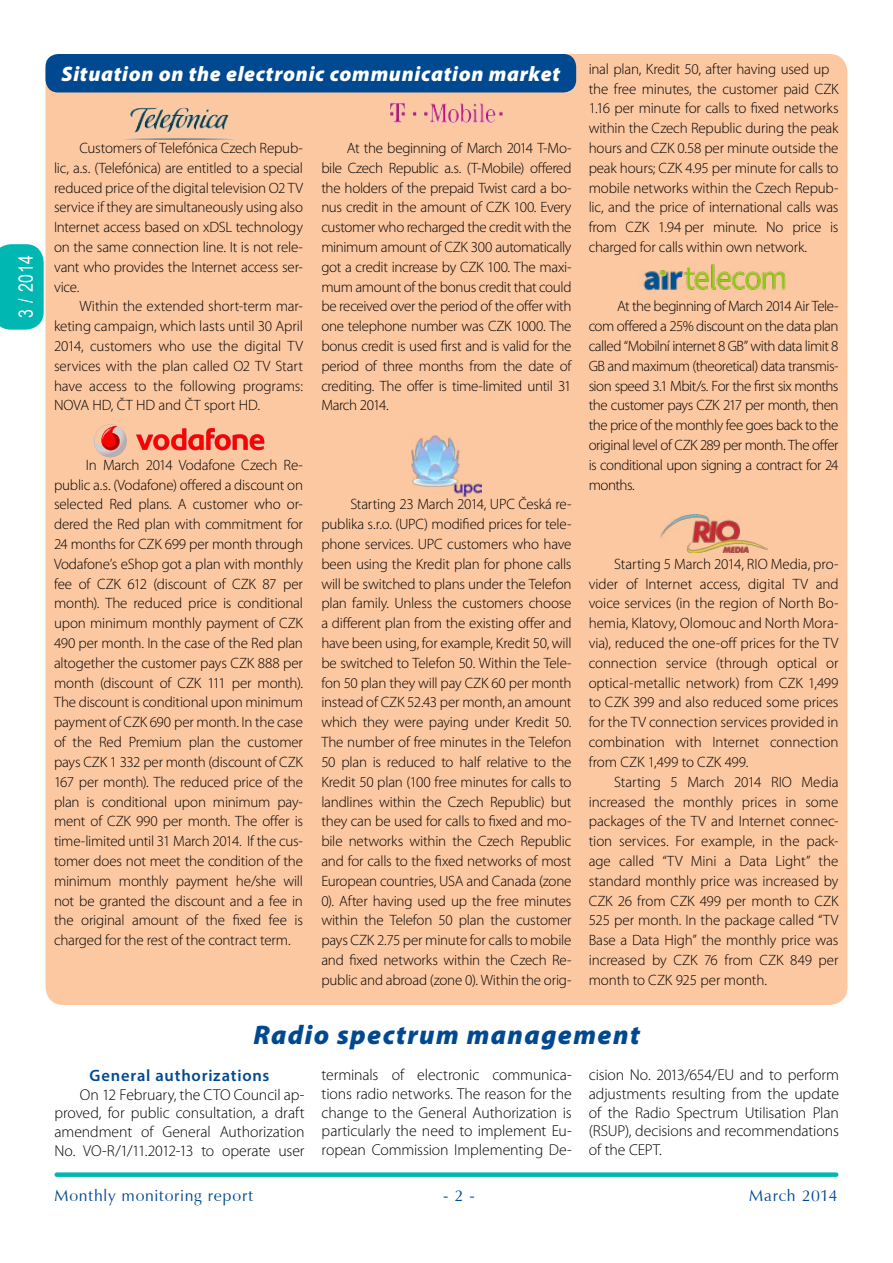
<style>
.page{position:relative;width:893px;height:1263px;background:#fff}
.page>*{position:absolute;margin:0;border:0;box-sizing:border-box;transform-origin:0 0}
.Titulek{font:italic 900 27px "Myriad Pro";letter-spacing:.05em;color:#004990}
.Titulek-negativ{font:italic 900 21px "Myriad Pro";letter-spacing:.03em;color:#fff}
.t1{font:19.5px "Arial Narrow";color:#fff}
.t2{font:16.5px "Vera Humana 95";letter-spacing:.045em;color:#004990}
.TM_Podtitle_I{font:600 16.5px "Myriad Pro";letter-spacing:.045em;color:#004990}
.Základní-volně__bez{font:300 15.75px/18.9px "Myriad Pro";letter-spacing:-.005em;color:#000;text-align:justify}
.t3{font:300 15px/19.8px "Myriad Pro";letter-spacing:-.015em;color:#000;text-align:justify}
</style>
<div class="page">
<div style="left:57px;top:1172px;width:779px;height:5px;background:#00b7b2"></div>
<div style="left:45px;top:54px;width:802px;height:951px;background:#fcc8a2;border-radius:18px"></div>
<img style="left:122px;top:108px;width:114px;height:32px">
<svg style="left:94px;top:424px;width:170px;height:33px"></svg>
<img style="left:389px;top:103px;width:114px;height:20px">
<img style="left:411px;top:435px;width:71px;height:62px">
<img style="left:643px;top:264px;width:143px;height:27px">
<img style="left:660px;top:514px;width:107px;height:38px">
<div style="left:45px;top:54px;width:531px;height:38px;background:#004990;border-radius:13px"></div>
<svg style="left:0;top:244px;width:44px;height:86px;background:#0ebab6"></svg>
<h3 class="t1" style="left:12px;top:318px;width:65px;rotate:-90deg">3 / 2014</h3>
<h1 class="Titulek-negativ" style="left:62px;top:60px;width:500px">Situation on the electronic communication market</h1>
<p class="t3" style="left:54px;top:138px;width:251px;text-indent:26px">Customers of Telefónica Czech Repub&shy;lic, a.s. (Telefónica) are entitled to a special reduced price of the digital television O2 TV service if they are simultaneously using also Internet access based on xDSL technology on the same connection line. It is not rele&shy;vant who provides the Internet access ser&shy;vice.</p>
<p class="t3" style="left:54px;top:296px;width:251px;text-indent:26px">Within the extended short-term mar&shy;keting campaign, which lasts until 30 April 2014, customers who use the digital TV services with the plan called O2 TV Start have access to the following programs:<br>NOVA HD, ČT HD and ČT sport HD.</p>
<p class="t3" style="left:321px;top:138px;width:252px;text-indent:26px">At the beginning of March 2014 T-Mo&shy;bile Czech Republic a.s. (T-Mobile) offered the holders of the prepaid Twist card a bo&shy;nus credit in the amount of CZK 100. Every customer who recharged the credit with the minimum amount of CZK 300 automatically got a credit increase by CZK 100. The maxi&shy;mum amount of the bonus credit that could be received over the period of the offer with one telephone number was CZK 1000. The bonus credit is used first and is valid for the period of three months from the date of crediting. The offer is time-limited until 31<br>March 2014.</p>
<p class="t3" style="left:54px;top:455px;width:251px;text-indent:32px">In March 2014 Vodafone Czech Re&shy;public a.s. (Vodafone) offered a discount on selected Red plans. A customer who or&shy;dered the Red plan with commitment for 24 months for CZK 699 per month through Vodafone’s eShop got a plan with monthly fee of CZK 612 (discount of CZK 87 per month). The reduced price is conditional upon minimum monthly payment of CZK 490 per month. In the case of the Red plan altogether the customer pays CZK 888 per month (discount of CZK 111 per month).<br>The discount is conditional upon minimum payment of CZK 690 per month. In the case of the Red Premium plan the customer pays CZK 1 332 per month (discount of CZK 167 per month). The reduced price of the plan is conditional upon minimum pay&shy;ment of CZK 990 per month. The offer is time-limited until 31 March 2014. If the cus&shy;tomer does not meet the condition of the minimum monthly payment he/she will not be granted the discount and a fee in the original amount of the fixed fee is charged for the rest of the contract term.</p>
<p class="t3" style="left:321px;top:494px;width:252px;text-indent:29px">Starting 23 March 2014, UPC Česká re&shy;publika s.r.o. (UPC) modified prices for tele&shy;phone services. UPC customers who have been using the Kredit plan for phone calls will be switched to plans under the Telefon plan family. Unless the customers choose a different plan from the existing offer and have been using, for example, Kredit 50, will be switched to Telefon 50. Within the Tele&shy;fon 50 plan they will pay CZK 60 per month instead of CZK 52.43 per month, an amount which they were paying under Kredit 50.<br>The number of free minutes in the Telefon 50 plan is reduced to half relative to the Kredit 50 plan (100 free minutes for calls to landlines within the Czech Republic) but they can be used for calls to fixed and mo&shy;bile networks within the Czech Republic and for calls to the fixed networks of most European countries, USA and Canada (zone 0). After having used up the free minutes within the Telefon 50 plan the customer pays CZK 2.75 per minute for calls to mobile and fixed networks within the Czech Re&shy;public and abroad (zone 0). Within the orig-</p>
<p class="t3" style="left:589px;top:59px;width:251px;text-align:left">inal plan, Kredit 50, after having used up the free minutes, the customer paid CZK 1.16 per minute for calls to fixed networks within the Czech Republic during the peak hours and CZK 0.58 per minute outside the peak hours; CZK 4.95 per minute for calls to mobile networks within the Czech Repub&shy;lic, and the price of international calls was from CZK 1.94 per minute. No price is charged for calls within own network.</p>
<p class="t3" style="left:589px;top:296px;width:251px;text-indent:28px">At the beginning of March 2014 Air Tele&shy;com offered a 25% discount on the data plan called “Mobilní internet 8 GB” with data limit 8<br>GB and maximum (theoretical) data transmis&shy;sion speed 3.1 Mbit/s. For the first six months the customer pays CZK 217 per month, then the price of the monthly fee goes back to the original level of CZK 289 per month. The offer is conditional upon signing a contract for 24 months.</p>
<p class="t3" style="left:589px;top:554px;width:251px;text-indent:26px">Starting 5 March 2014, RIO Media, pro&shy;vider of Internet access, digital TV and voice services (in the region of North Bo&shy;hemia, Klatovy, Olomouc and North Mora&shy;via), reduced the one-off prices for the TV connection service (through optical or optical-metallic network) from CZK 1,499 to CZK 399 and also reduced some prices for the TV connection services provided in combination with Internet connection from CZK 1,499 to CZK 499.</p>
<p class="t3" style="left:589px;top:772px;width:251px;text-indent:26px">Starting 5 March 2014 RIO Media increased the monthly prices in some packages of the TV and Internet connec&shy;tion services. For example, in the pack&shy;age called “TV Mini a Data Light” the standard monthly price was increased by CZK 26 from CZK 499 per month to CZK 525 per month. In the package called “TV Base a Data High” the monthly price was increased by CZK 76 from CZK 849 per month to CZK 925 per month.</p>
<h2 class="Titulek" style="left:253px;top:1017px;width:388px">Radio spectrum management</h2>
<p class="TM_Podtitle_I" style="left:90px;top:1064px;width:181px">General authorizations</p>
<p class="Základní-volně__bez" style="left:54px;top:1085px;width:252px;text-indent:26px">On 12 February, the CTO Council ap&shy;proved, for public consultation, a draft amendment of General Authorization No. VO-R/1/11.2012-13 to operate user</p>
<p class="Základní-volně__bez" style="left:322px;top:1065px;width:252px">terminals of electronic communica&shy;tions radio networks. The reason for the change to the General Authorization is particularly the need to implement Eu&shy;ropean Commission Implementing De-</p>
<p class="Základní-volně__bez" style="left:589px;top:1065px;width:252px">cision No. 2013/654/EU and to perform adjustments resulting from the update of the Radio Spectrum Utilisation Plan (RSUP), decisions and recommendations of the CEPT.</p>
<p class="t2" style="left:54px;top:1185px;width:200px">Monthly monitoring report</p>
<p class="t2" style="left:443px;top:1185px;width:33px">- 2 -</p>
<p class="t2" style="left:749px;top:1185px;width:90px">March 2014</p>
</div>
